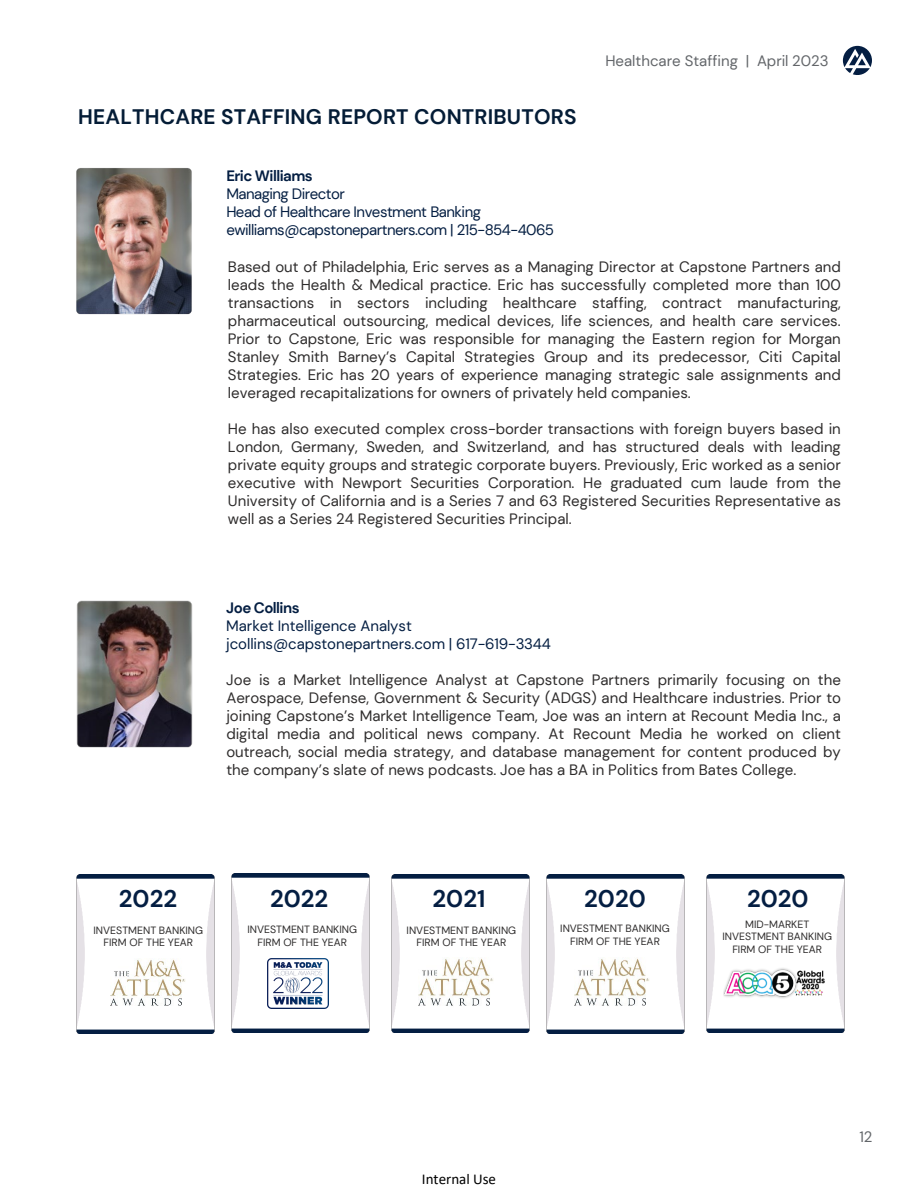
<style>
.page{position:relative;width:918px;height:1188px;background:#fff}
.page>*{position:absolute;margin:0;border:0;box-sizing:border-box;transform-origin:0 0}
.t1{font:700 24px "DM Sans";color:#041e42}
.t2{font:700 21px "DM Sans";letter-spacing:.01em;color:#041c36}
.t3{font:15px/18px "DM Sans";color:#2e2c2c;text-align:justify}
.t4{font:15px "DM Sans";letter-spacing:-.035em;color:#041e42}
.t5{font:15px "DM Sans";letter-spacing:-.005em;color:#041e42}
.t6{font:15px "DM Sans";color:#63666a}
.t7{font:700 15px "DM Sans";letter-spacing:-.035em;color:#041e42}
.t8{font:15px "Calibri";color:#000}
.t9{font:10.5px/12.6px "DM Sans";color:#2e2c2c;text-align:center}
</style>
<div class="page">
<svg style="left:843px;top:46px;width:29px;height:29px"></svg>
<img style="left:76px;top:168px;width:116px;height:147px">
<img style="left:76px;top:600px;width:117px;height:148px">
<img style="left:76px;top:874px;width:139px;height:159px">
<img style="left:111px;top:959px;width:74px;height:49px">
<img style="left:231px;top:874px;width:139px;height:159px">
<img style="left:268px;top:959px;width:61px;height:49px">
<img style="left:391px;top:874px;width:139px;height:159px">
<img style="left:419px;top:958px;width:74px;height:49px">
<img style="left:546px;top:874px;width:139px;height:159px">
<img style="left:575px;top:958px;width:74px;height:49px">
<img style="left:706px;top:874px;width:139px;height:159px">
<img style="left:723px;top:961px;width:105px;height:45px">
<p class="t2" style="left:78px;top:104px;width:500px">HEALTHCARE STAFFING REPORT CONTRIBUTORS</p>
<p class="t6" style="left:605px;top:51px;width:225px">Healthcare Staffing | April 2023</p>
<p class="t7" style="left:226px;top:166px;width:88px">Eric Williams</p>
<p class="t4" style="left:226px;top:184px;width:120px">Managing Director</p>
<p class="t4" style="left:226px;top:202px;width:256px">Head of Healthcare Investment Banking</p>
<p class="t4" style="left:226px;top:220px;width:329px">ewilliams@capstonepartners.com | 215-854-4065</p>
<p class="t3" style="left:228px;top:257px;width:615px">Based out of Philadelphia, Eric serves as a Managing Director at Capstone Partners and leads the Health &amp; Medical practice. Eric has successfully completed more than 100 transactions in sectors including healthcare staffing, contract manufacturing, pharmaceutical outsourcing, medical devices, life sciences, and health care services.<br>Prior to Capstone, Eric was responsible for managing the Eastern region for Morgan Stanley Smith Barney’s Capital Strategies Group and its predecessor, Citi Capital Strategies. Eric has 20 years of experience managing strategic sale assignments and leveraged recapitalizations for owners of privately held companies.</p>
<p class="t3" style="left:228px;top:419px;width:615px">He has also executed complex cross-border transactions with foreign buyers based in London, Germany, Sweden, and Switzerland, and has structured deals with leading private equity groups and strategic corporate buyers. Previously, Eric worked as a senior executive with Newport Securities Corporation. He graduated cum laude from the University of California and is a Series 7 and 63 Registered Securities Representative as well as a Series 24 Registered Securities Principal.</p>
<p class="t7" style="left:226px;top:598px;width:75px">Joe Collins</p>
<p class="t5" style="left:226px;top:617px;width:187px">Market Intelligence Analyst</p>
<p class="t5" style="left:226px;top:635px;width:326px">jcollins@capstonepartners.com | 617-619-3344</p>
<p class="t3" style="left:226px;top:671px;width:616px">Joe is a Market Intelligence Analyst at Capstone Partners primarily focusing on the Aerospace, Defense, Government &amp; Security (ADGS) and Healthcare industries. Prior to joining Capstone’s Market Intelligence Team, Joe was an intern at Recount Media Inc., a digital media and political news company. At Recount Media he worked on client outreach, social media strategy, and database management for content produced by the company’s slate of news podcasts. Joe has a BA in Politics from Bates College.</p>
<p class="t1" style="left:119px;top:884px;width:60px">2022</p>
<p class="t9" style="left:94px;top:924px;width:111px">INVESTMENT BANKING<br>FIRM OF THE YEAR</p>
<p class="t1" style="left:270px;top:884px;width:60px">2022</p>
<p class="t9" style="left:247px;top:923px;width:111px">INVESTMENT BANKING<br>FIRM OF THE YEAR</p>
<p class="t1" style="left:433px;top:884px;width:54px">2021</p>
<p class="t9" style="left:407px;top:924px;width:111px">INVESTMENT BANKING<br>FIRM OF THE YEAR</p>
<p class="t1" style="left:584px;top:884px;width:63px">2020</p>
<p class="t9" style="left:560px;top:922px;width:111px">INVESTMENT BANKING<br>FIRM OF THE YEAR</p>
<p class="t1" style="left:747px;top:884px;width:63px">2020</p>
<p class="t9" style="left:745px;top:918px;width:66px">MID-MARKET</p>
<p class="t9" style="left:722px;top:930px;width:111px">INVESTMENT BANKING<br>FIRM OF THE YEAR</p>
<p class="t8" style="left:422px;top:1169px;width:76px">Internal Use</p>
<p class="t6" style="left:859px;top:1128px;width:15px">12</p>
</div>
